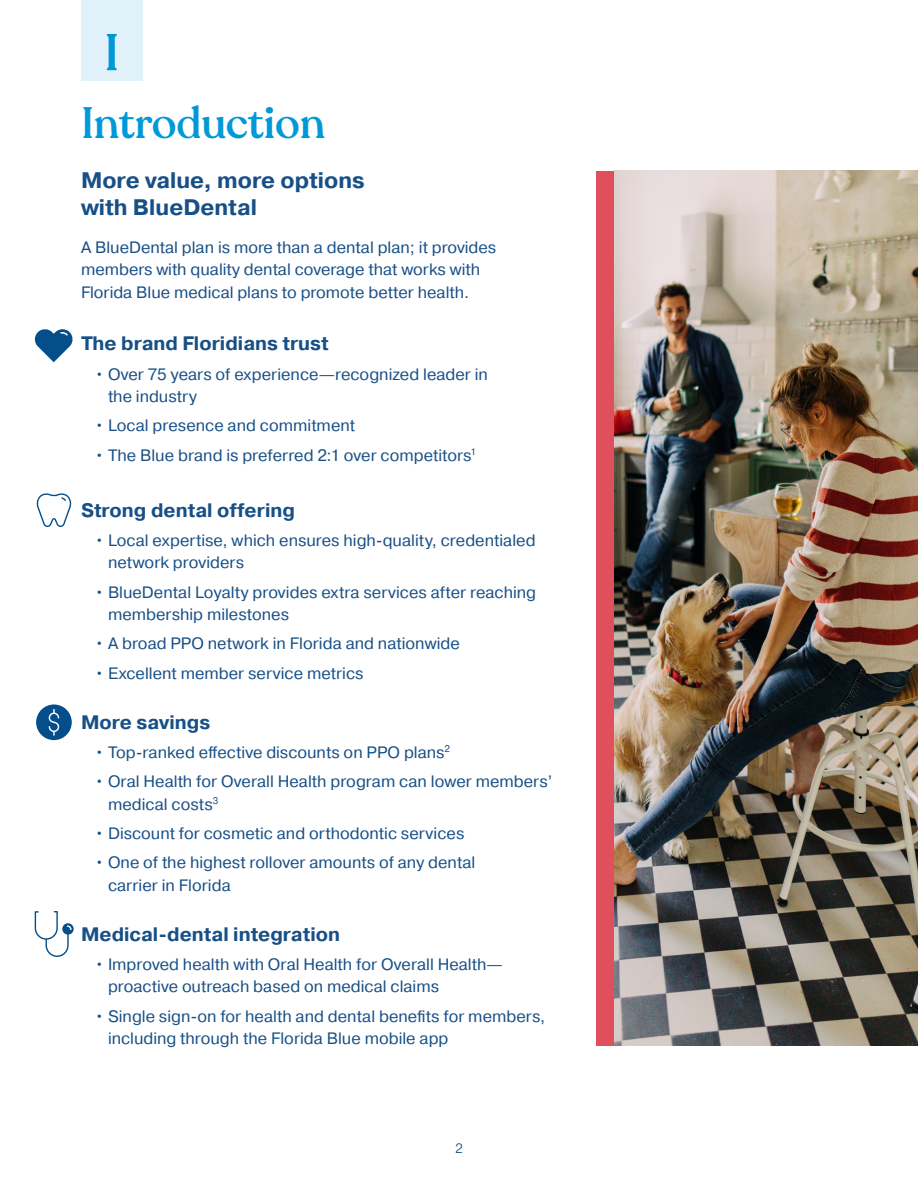
<style>
.page{position:relative;width:918px;height:1188px;background:#fff}
.page>*{position:absolute;margin:0;border:0;box-sizing:border-box;transform-origin:0 0}
.Subhead{font:500 51px "Recoleta";color:#0099d8}
.t1{font:500 43.5px "Recoleta";letter-spacing:-.005em;color:#0099d8}
.Numbered_Header{font:700 22.5px/27px "Pragmatica";color:#174f87}
.Subhead-2{font:700 19.5px "Pragmatica";color:#174f87}
.t2{font:16.5px/22.5px "Pragmatica";color:#174f87}
.t3{font:300 13.5px "Pragmatica";color:#174f87}
</style>
<div class="page">
<div style="left:81px;top:0;width:62px;height:81px;background:#e0f1fa"></div>
<img style="left:614px;top:171px;width:304px;height:874px">
<svg style="left:36px;top:704px;width:36px;height:36px"></svg>
<svg style="left:36px;top:493px;width:36px;height:34px"></svg>
<svg style="left:35px;top:329px;width:38px;height:33px"></svg>
<svg style="left:35px;top:911px;width:39px;height:46px"></svg>
<div style="left:597px;top:171px;width:17px;height:874px;background:#e04f5c"></div>
<p class="Subhead" style="left:104px;top:21px;width:17px">I</p>
<p class="t1" style="left:81px;top:96px;width:246px">Introduction</p>
<p class="Numbered_Header" style="left:81px;top:168px;width:285px">More value, more options with BlueDental</p>
<p class="t2" style="left:81px;top:236px;width:417px">A BlueDental plan is more than a dental plan; it provides members with quality dental coverage that works with<br>Florida Blue medical plans to promote better health.</p>
<p class="Subhead-2" style="left:81px;top:331px;width:249px">The brand Floridians trust</p>
<p class="t2" style="left:108px;top:363px;width:381px;text-indent:-14px">• Over 75 years of experience—recognized leader in the industry</p>
<p class="t2" style="left:94px;top:415px;width:262px">• Local presence and commitment</p>
<p class="t2" style="left:94px;top:444px;width:383px">• The Blue brand is preferred 2:1 over competitors<sup>1</sup></p>
<p class="Subhead-2" style="left:81px;top:498px;width:216px">Strong dental offering</p>
<p class="t2" style="left:108px;top:529px;width:429px;text-indent:-14px">• Local expertise, which ensures high-quality, credentialed network providers</p>
<p class="t2" style="left:108px;top:581px;width:430px;text-indent:-14px">• BlueDental Loyalty provides extra services after reaching membership milestones</p>
<p class="t2" style="left:94px;top:633px;width:367px">• A broad PPO network in Florida and nationwide</p>
<p class="t2" style="left:94px;top:662px;width:271px">• Excellent member service metrics</p>
<p class="Subhead-2" style="left:81px;top:710px;width:131px">More savings</p>
<p class="t2" style="left:94px;top:741px;width:357px">• Top-ranked effective discounts on PPO plans<sup>2</sup></p>
<p class="t2" style="left:108px;top:771px;width:446px;text-indent:-14px">• Oral Health for Overall Health program can lower members’ medical costs<sup>3</sup></p>
<p class="t2" style="left:94px;top:822px;width:371px">• Discount for cosmetic and orthodontic services</p>
<p class="t2" style="left:108px;top:852px;width:369px;text-indent:-14px">• One of the highest rollover amounts of any dental carrier in Florida</p>
<p class="Subhead-2" style="left:81px;top:922px;width:261px">Medical-dental integration</p>
<p class="t2" style="left:108px;top:953px;width:396px;text-indent:-14px">• Improved health with Oral Health for Overall Health— proactive outreach based on medical claims</p>
<p class="t2" style="left:108px;top:1005px;width:439px;text-indent:-14px">• Single sign-on for health and dental benefits for members, including through the Florida Blue mobile app</p>
<p class="t3" style="left:455px;top:1140px;width:9px">2</p>
</div>
